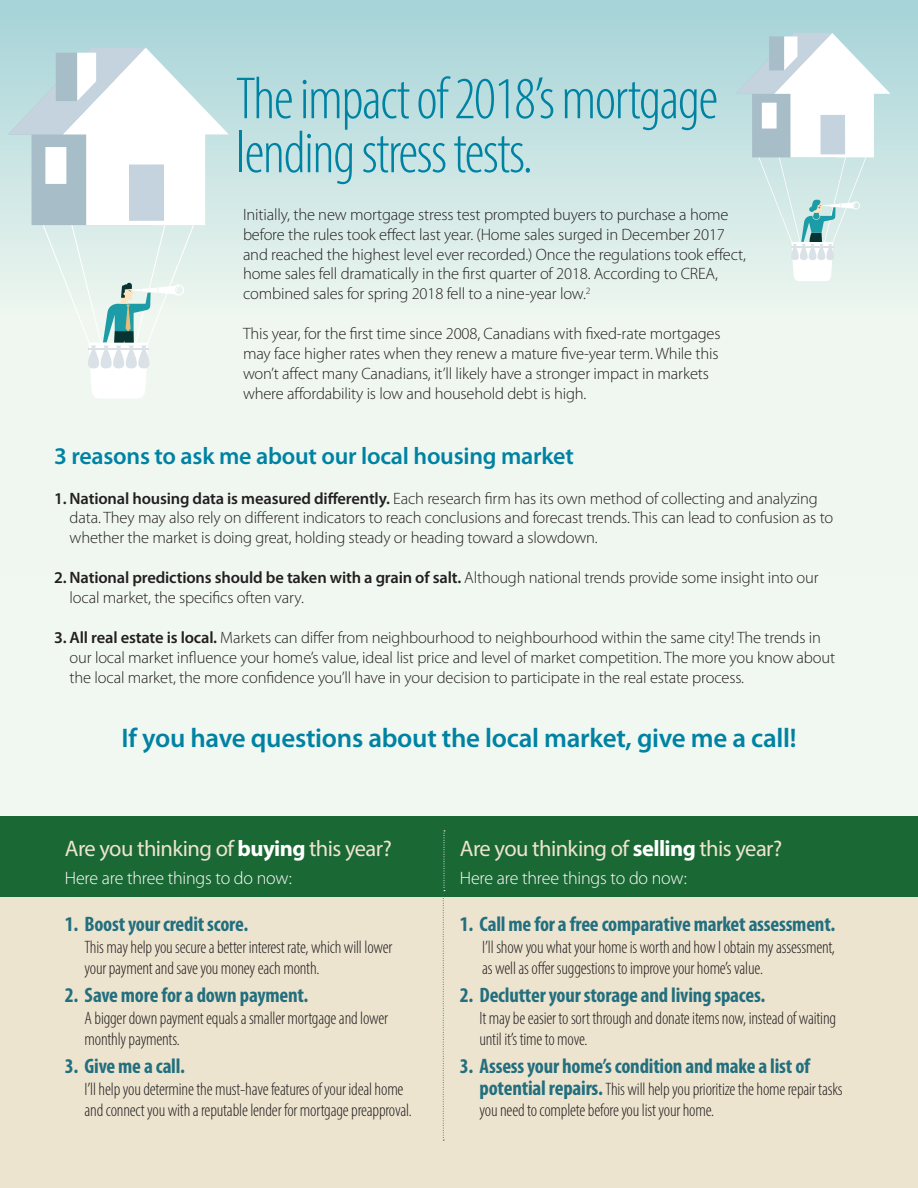
<style>
.page{position:relative;width:918px;height:1188px;background:#f0f8f1}
.page>*{position:absolute;margin:0;border:0;box-sizing:border-box;transform-origin:0 0}
.t1{font:300 condensed 60px/54px "Myriad Pro";letter-spacing:-.025em;color:#0082a3}
.t2{font:600 27px "Myriad Pro";letter-spacing:-.01em;color:#0082a3}
.t3{font:600 24px "Myriad Pro";letter-spacing:-.01em;color:#0082a3}
.t4{font:22.5px "Myriad Pro";letter-spacing:-.025em;color:#ede4d0}
.t5{font:700 condensed 21px "Myriad Pro";letter-spacing:-.01em;color:#236f7e}
.t6{font:300 condensed 18px/21.6px "Myriad Pro";letter-spacing:-.01em;color:#231f20}
.t7{font:300 18px "Myriad Pro";letter-spacing:-.01em;color:#fff}
.t8{font:300 16.5px/19.8px "Myriad Pro";letter-spacing:-.01em;color:#231f20}
.s1{font-weight:600}
.s2{font-weight:700;color:#fff}
.s3{font-weight:700;font-size:21px;color:#236f7e}
</style>
<div class="page">
<div style="left:0;top:0;width:918px;height:378px;background:linear-gradient(to bottom,#a7d3d8,#f8fbf3)"></div>
<div style="left:0;top:816px;width:918px;height:372px;background:#ede4d0"></div>
<div style="left:0;top:816px;width:918px;height:81px;background:#1a6833"></div>
<svg style="left:443px;top:831px;width:2px;height:310px"></svg>
<svg style="left:8px;top:48px;width:221px;height:350px"></svg>
<div style="left:45px;top:147px;width:21px;height:37px;background:#fff"></div>
<svg style="left:736px;top:33px;width:155px;height:248px"></svg>
<div style="left:762px;top:103px;width:15px;height:26px;background:#fff"></div>
<p class="t1" style="left:236px;top:71px;width:484px">The impact of 2018’s mortgage lending stress tests.</p>
<p class="t8" style="left:243px;top:205px;width:504px">Initially, the new mortgage stress test prompted buyers to purchase a home before the rules took effect last year. (Home sales surged in December 2017 and reached the highest level ever recorded.) Once the regulations took effect, home sales fell dramatically in the first quarter of 2018. According to CREA, combined sales for spring 2018 fell to a nine-year low.<sup>2</sup></p>
<p class="t8" style="left:243px;top:324px;width:479px">This year, for the first time since 2008, Canadians with fixed-rate mortgages may face higher rates when they renew a mature five-year term. While this won’t affect many Canadians, it’ll likely have a stronger impact in markets where affordability is low and household debt is high.</p>
<p class="t3" style="left:54px;top:440px;width:521px">3 reasons to ask me about our local housing market</p>
<p class="t8" style="left:70px;top:488px;width:765px;text-indent:-16px"><span class="s1">1. National housing data is measured differently.</span> Each research firm has its own method of collecting and analyzing data. They may also rely on different indicators to reach conclusions and forecast trends. This can lead to confusion as to whether the market is doing great, holding steady or heading toward a slowdown.</p>
<p class="t8" style="left:70px;top:568px;width:751px;text-indent:-16px"><span class="s1">2. National predictions should be taken with a grain of salt.</span> Although national trends provide some insight into our local market, the specifics often vary.</p>
<p class="t8" style="left:70px;top:628px;width:767px;text-indent:-16px"><span class="s1">3. All real estate is local.</span> Markets can differ from neighbourhood to neighbourhood within the same city! The trends in our local market influence your home’s value, ideal list price and level of market competition. The more you know about the local market, the more confidence you’ll have in your decision to participate in the real estate process.</p>
<p class="t2" style="left:122px;top:721px;width:677px">If you have questions about the local market, give me a call!</p>
<p class="t4" style="left:65px;top:835px;width:328px">Are you thinking of <span class="s2">buying</span> this year?</p>
<p class="t4" style="left:460px;top:835px;width:324px">Are you thinking of <span class="s2">selling</span> this year?</p>
<p class="t7" style="left:65px;top:868px;width:229px">Here are three things to do now:</p>
<p class="t7" style="left:460px;top:868px;width:229px">Here are three things to do now:</p>
<p class="t5" style="left:65px;top:911px;width:185px">1. Boost your credit score.</p>
<p class="t6" style="left:85px;top:936px;width:309px">This may help you secure a better interest rate, which will lower your payment and save you money each month.</p>
<p class="t5" style="left:460px;top:911px;width:377px">1. Call me for a free comparative market assessment.</p>
<p class="t6" style="left:482px;top:936px;width:354px">I’ll show you what your home is worth and how I obtain my assessment, as well as offer suggestions to improve your home’s value.</p>
<p class="t5" style="left:65px;top:982px;width:245px">2. Save more for a down payment.</p>
<p class="t6" style="left:85px;top:1007px;width:305px">A bigger down payment equals a smaller mortgage and lower monthly payments.</p>
<p class="t5" style="left:65px;top:1053px;width:122px">3. Give me a call.</p>
<p class="t6" style="left:85px;top:1078px;width:329px">I’ll help you determine the must-have features of your ideal home and connect you with a reputable lender for mortgage preapproval.</p>
<p class="t5" style="left:460px;top:982px;width:307px">2. Declutter your storage and living spaces.</p>
<p class="t6" style="left:480px;top:1007px;width:358px">It may be easier to sort through and donate items now, instead of waiting until it’s time to move.</p>
<p class="t5" style="left:460px;top:1053px;width:352px">3. Assess your home’s condition and make a list of</p>
<p class="t6" style="left:480px;top:1078px;width:365px"><span class="s3">potential repairs.</span> This will help you prioritize the home repair tasks you need to complete before you list your home.</p>
</div>
